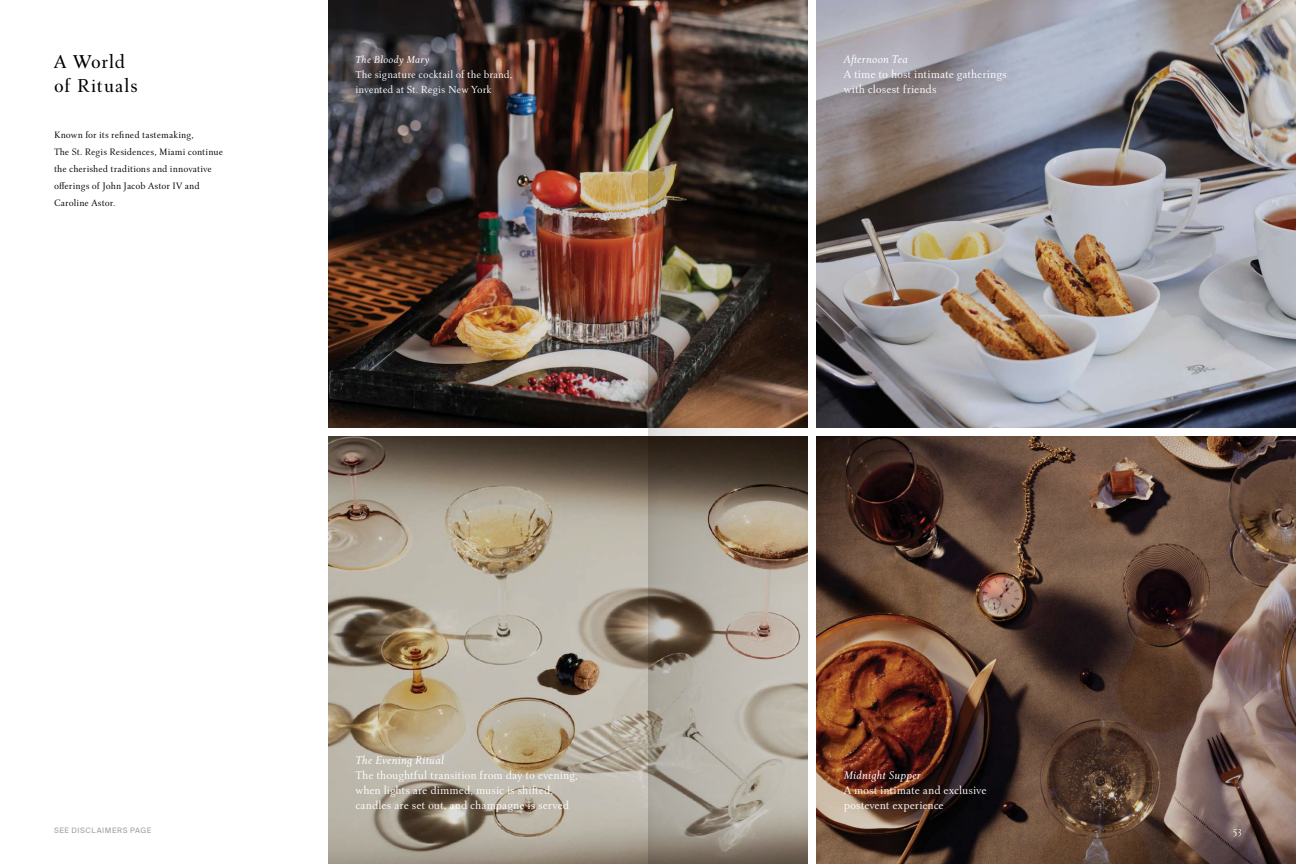
<style>
.page{position:relative;width:1296px;height:864px;background:#fff}
.page>*{position:absolute;margin:0;border:0;box-sizing:border-box;transform-origin:0 0}
.t1{font:20px/24px "Roos St Regis Display";letter-spacing:.035em;color:#000}
.t2{font:12px/15px "Roos St Regis Text";letter-spacing:-.005em;color:#fff}
.t3{font:italic 12px "Roos St Regis Text";letter-spacing:-.005em;color:#fff}
.t4{font:11px/15px "Roos St Regis Text";color:#fff}
.t5{font:italic 11px "Roos St Regis Text";color:#fff}
.t6{font:10px/17px "Roos St Regis Text";color:#000}
.t7{font:10px "Roos St Regis Text";color:#fff}
.t8{font:7.5px "Suisse Intl";letter-spacing:.07em;color:#9d9fa2}
</style>
<div class="page">
<img style="left:817px;top:436px;width:479px;height:428px">
<img style="left:817px;top:0;width:479px;height:428px">
<svg style="left:328px;top:436px;width:480px;height:428px;background:#a49988"></svg>
<img style="left:328px;top:0;width:480px;height:428px">
<img style="left:648px;top:0;width:146px;height:864px">
<h1 class="t1" style="left:54px;top:50px;width:85px">A World of Rituals</h1>
<p class="t6" style="left:54px;top:126px;width:171px">Known for its refined tastemaking,<br>The St. Regis Residences, Miami continue the cherished traditions and innovative offerings of John Jacob Astor IV and Caroline Astor.</p>
<p class="t5" style="left:356px;top:53px;width:76px">The Bloody Mary</p>
<p class="t4" style="left:356px;top:67px;width:159px">The signature cocktail of the brand, invented at St. Regis New York</p>
<p class="t3" style="left:356px;top:754px;width:90px">The Evening Ritual</p>
<p class="t2" style="left:356px;top:768px;width:224px">The thoughtful transition from day to evening, when lights are dimmed, music is shifted, candles are set out, and champagne is served</p>
<p class="t3" style="left:844px;top:52px;width:66px">Afternoon Tea</p>
<p class="t2" style="left:844px;top:67px;width:164px">A time to host intimate gatherings with closest friends</p>
<p class="t3" style="left:844px;top:769px;width:79px">Midnight Supper</p>
<p class="t2" style="left:844px;top:783px;width:144px">A most intimate and exclusive postevent experience</p>
<p class="t8" style="left:54px;top:826px;width:99px">SEE DISCLAIMERS PAGE</p>
<p class="t7" style="left:1233px;top:825px;width:11px">53</p>
</div>
